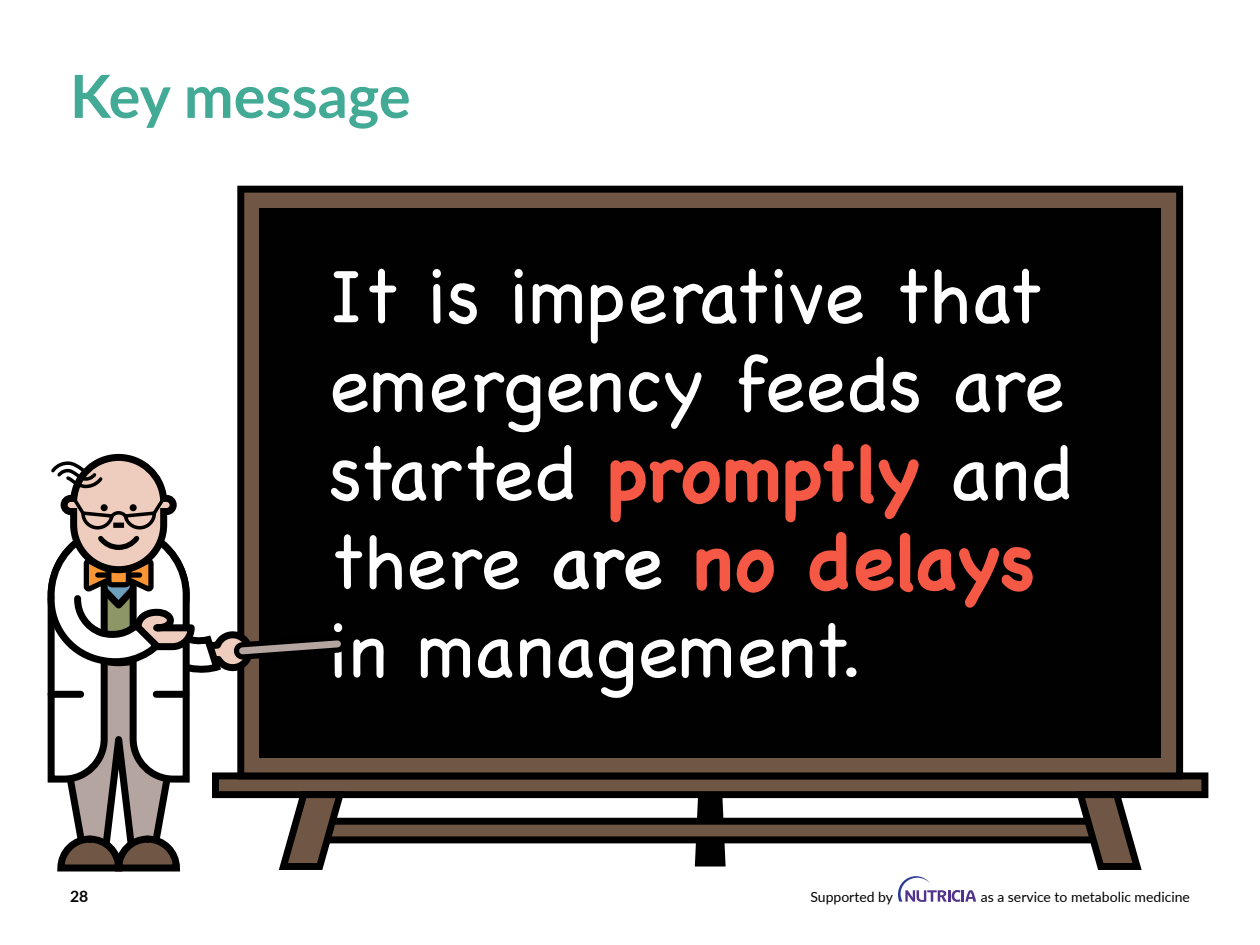
<style>
.page{position:relative;width:1260px;height:945px;background:#fff}
.page>*{position:absolute;margin:0;border:0;box-sizing:border-box;transform-origin:0 0}
.t1{font:300 77px/88.5px "Chalkboard SE";color:#fff}
.t2{font:700 59.5px "Lato";color:#43aa95}
.t3{font:700 15.75px "Lato";color:#000}
.t4{font:14px "Lato";color:#000}
.s1{font-weight:700;color:#f55945}
.s2{font-weight:400}
</style>
<div class="page">
<svg style="left:695px;top:798px;width:31px;height:69px"></svg>
<div style="left:215px;top:776px;width:990px;height:19px;background:#705645"></div>
<div style="left:212px;top:772px;width:996px;height:26px;border:7px solid #010101"></div>
<div style="left:241px;top:189px;width:939px;height:587px;background:#705645"></div>
<div style="left:237px;top:186px;width:946px;height:593px;border:7px solid #010101"></div>
<div style="left:259px;top:208px;width:902px;height:549px;background:#010101"></div>
<div style="left:312px;top:821px;width:797px;height:19px;background:#705645"></div>
<div style="left:308px;top:818px;width:804px;height:25px;border:7px solid #010101"></div>
<svg style="left:1072px;top:790px;width:74px;height:80px"></svg>
<svg style="left:47px;top:450px;width:302px;height:422px"></svg>
<div style="left:156px;top:691px;width:30px;height:7px;background:#000"></div>
<div style="left:51px;top:691px;width:30px;height:7px;background:#000"></div>
<svg style="left:898px;top:876px;width:78px;height:26px"></svg>
<p class="t2" style="left:70px;top:52px;width:342px">Key message</p>
<p class="t1" style="left:329px;top:247px;width:746px">It is imperative that emergency feeds are started <span class="s1">promptly</span> and there <span class="s2">are</span> <span class="s1">no delays </span>in management.</p>
<p class="t3" style="left:70px;top:884px;width:20px">28</p>
<p class="t4" style="left:810px;top:887px;width:84px">Supported by</p>
<p class="t4" style="left:981px;top:887px;width:211px">as a service to metabolic medicine</p>
</div>
